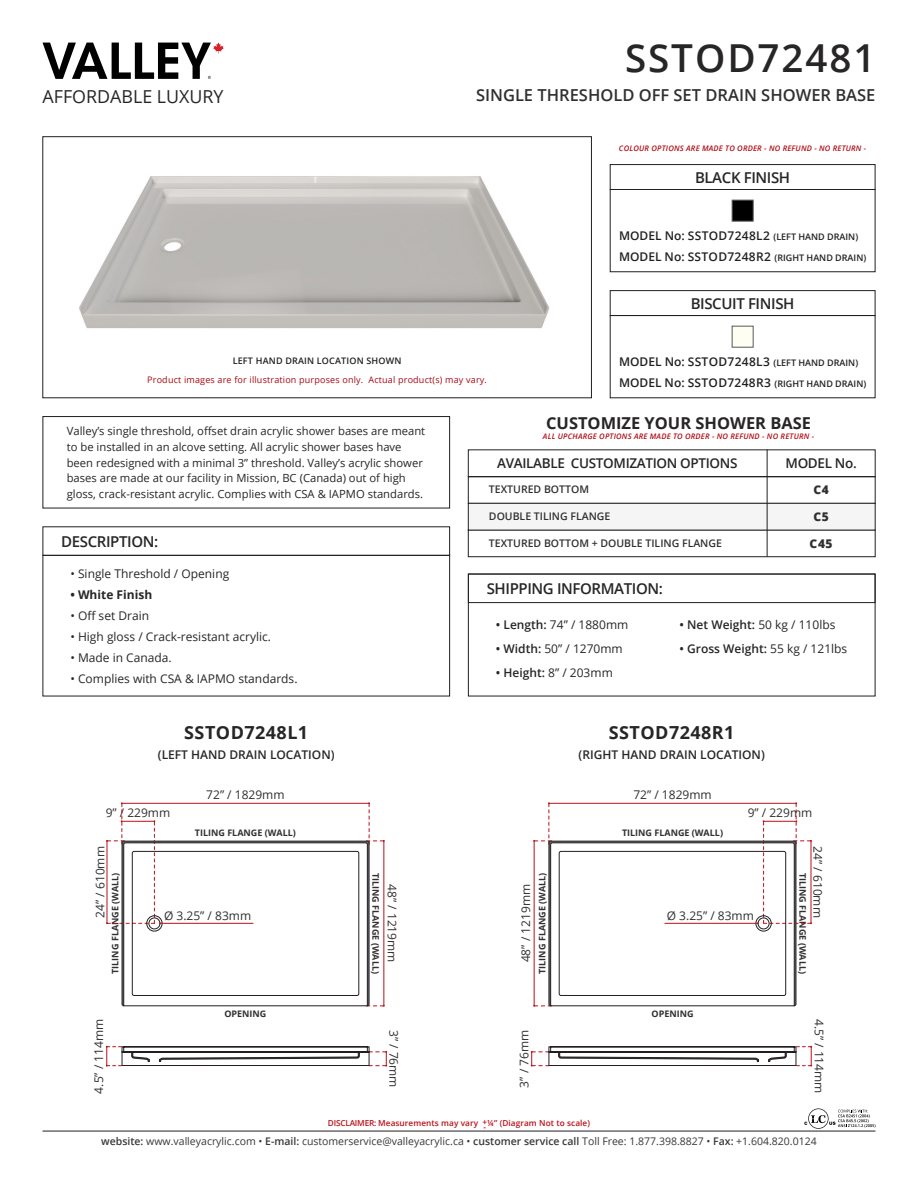
<style>
.page{position:relative;width:918px;height:1188px;background:#fff}
.page>*{position:absolute;margin:0;border:0;box-sizing:border-box;transform-origin:0 0}
.t1{font:600 38.55px "Open Sans";letter-spacing:.05em;color:#282526}
.t2{font:700 18px "Open Sans";letter-spacing:.025em;color:#282526}
.t3{font:17.85px "Open Sans";color:#282526}
.t4{font:600 16.5px "Open Sans";color:#312f30}
.t5{font:700 16.5px "Open Sans";color:#282526}
.t6{font:600 15px "Open Sans";letter-spacing:-.025em;color:#282526}
.t7{font:600 13.5px "Open Sans";letter-spacing:-.025em;color:#282526}
.t8{font:12px "Open Sans";color:#282526}
.t9{font:600 12px "Open Sans";letter-spacing:.025em;color:#231f20}
.t10{font:12px "Open Sans";color:#312f30}
.t11{font:600 12px "Open Sans";color:#282526}
.t12{font:700 12px "Open Sans";color:#282526}
.t13{font:800 12px "Open Sans";letter-spacing:.05em;color:#312f30}
.t14{font:11.25px/15.8px "Open Sans";color:#282526}
.t15{font:10.5px "Open Sans";color:#383839}
.t16{font:600 10.5px "Open Sans";color:#312f30}
.t17{font:700 9px "Open Sans";color:#312f30}
.t18{font:9px "Open Sans";letter-spacing:.02em;color:#a70a12}
.t19{font:600 9px "Open Sans";letter-spacing:.02em;color:#231f20}
.t20{font:600 8.25px "Open Sans";letter-spacing:.01em;color:#bb1018}
.t21{font:italic 600 7.65px "Open Sans";letter-spacing:.025em;color:#b00d15}
.s1{font-size:9px}
.s2{font-weight:600}
.s3{font-weight:400}
</style>
<div class="page">
<hr style="left:43px;top:1131px;width:832px;height:1px;background:#231f20">
<svg style="left:43px;top:43px;width:181px;height:36px"></svg>
<svg style="left:804px;top:1108px;width:72px;height:21px"></svg>
<svg style="left:531px;top:1046px;width:281px;height:21px"></svg>
<svg style="left:533px;top:802px;width:279px;height:205px"></svg>
<svg style="left:106px;top:1046px;width:281px;height:21px"></svg>
<svg style="left:106px;top:802px;width:279px;height:205px"></svg>
<img style="left:79px;top:176px;width:471px;height:153px">
<div style="left:42px;top:136px;width:550px;height:262px;border:1px solid #231f20"></div>
<div style="left:43px;top:526px;width:407px;height:30px;border:1px solid #231f20"></div>
<div style="left:468px;top:574px;width:407px;height:29px;border:1px solid #231f20"></div>
<div style="left:43px;top:416px;width:407px;height:92px;border:1px solid #231f20"></div>
<div style="left:468px;top:574px;width:407px;height:122px;border:1px solid #231f20"></div>
<div style="left:610px;top:189px;width:265px;height:83px;border:1px solid #231f20"></div>
<div style="left:610px;top:290px;width:265px;height:26px;border:1px solid #231f20"></div>
<div style="left:610px;top:164px;width:265px;height:26px;border:1px solid #231f20"></div>
<div style="left:732px;top:200px;width:21px;height:21px;background:#000001;border:1px solid #57585a"></div>
<div style="left:732px;top:326px;width:21px;height:21px;background:#fffef2"></div>
<div style="left:468px;top:476px;width:407px;height:28px;border:1px solid #231f20"></div>
<div style="left:468px;top:530px;width:407px;height:27px;border:1px solid #231f20"></div>
<div style="left:468px;top:503px;width:407px;height:27px;background:#f5f5f6;border:1px solid #231f20"></div>
<hr style="left:767px;top:449px;width:1px;height:108px;background:#231f20">
<h3 class="t3" style="left:43px;top:84px;width:183px">AFFORDABLE LUXURY</h3>
<p class="t1" style="left:625px;top:32px;width:252px">SSTOD72481</p>
<p class="t4" style="left:476px;top:83px;width:401px">SINGLE THRESHOLD OFF SET DRAIN SHOWER BASE</p>
<p class="t21" style="left:619px;top:143px;width:249px">COLOUR OPTIONS ARE MADE TO ORDER - NO REFUND - NO RETURN -</p>
<p class="t6" style="left:695px;top:167px;width:97px">BLACK FINISH</p>
<p class="t9" style="left:619px;top:228px;width:241px">MODEL No: SSTOD7248L2 <span class="s1">(LEFT HAND DRAIN)</span></p>
<p class="t9" style="left:619px;top:249px;width:249px">MODEL No: SSTOD7248R2 <span class="s1">(RIGHT HAND DRAIN)</span></p>
<p class="t6" style="left:691px;top:293px;width:105px">BISCUIT FINISH</p>
<p class="t19" style="left:233px;top:354px;width:170px">LEFT HAND DRAIN LOCATION SHOWN</p>
<p class="t9" style="left:619px;top:354px;width:241px">MODEL No: SSTOD7248L3 <span class="s1">(LEFT HAND DRAIN)</span></p>
<p class="t9" style="left:619px;top:375px;width:249px">MODEL No: SSTOD7248R3 <span class="s1">(RIGHT HAND DRAIN)</span></p>
<p class="t5" style="left:546px;top:411px;width:266px">CUSTOMIZE YOUR SHOWER BASE</p>
<p class="t21" style="left:543px;top:431px;width:273px">ALL UPCHARGE OPTIONS ARE MADE TO ORDER - NO REFUND - NO RETURN -</p>
<p class="t18" style="left:147px;top:373px;width:341px">Product images are for illustration purposes only. Actual product(s) may vary.</p>
<p class="t14" style="left:67px;top:423px;width:360px">Valley’s single threshold, offset drain acrylic shower bases are meant to be installed in an alcove setting. All acrylic shower bases have been redesigned with a minimal 3” threshold. Valley’s acrylic shower bases are made at our facility in Mission, BC (Canada) out of high gloss, crack-resistant acrylic. Complies with CSA &amp; IAPMO standards.</p>
<p class="t6" style="left:61px;top:531px;width:99px">DESCRIPTION:</p>
<p class="t7" style="left:786px;top:454px;width:73px">MODEL No.</p>
<p class="t7" style="left:497px;top:454px;width:242px">AVAILABLE CUSTOMIZATION OPTIONS</p>
<p class="t16" style="left:489px;top:482px;width:102px">TEXTURED BOTTOM</p>
<p class="t16" style="left:489px;top:509px;width:123px">DOUBLE TILING FLANGE</p>
<p class="t16" style="left:489px;top:536px;width:235px">TEXTURED BOTTOM + DOUBLE TILING FLANGE</p>
<p class="t13" style="left:813px;top:481px;width:17px">C4</p>
<p class="t13" style="left:813px;top:508px;width:17px">C5</p>
<p class="t13" style="left:810px;top:535px;width:25px">C45</p>
<p class="t8" style="left:70px;top:565px;width:160px">• Single Threshold / Opening</p>
<p class="t12" style="left:70px;top:586px;width:83px">• White Finish</p>
<p class="t8" style="left:70px;top:607px;width:80px">• Off set Drain</p>
<p class="t8" style="left:70px;top:628px;width:202px">• High gloss / Crack-resistant acrylic.</p>
<p class="t8" style="left:70px;top:649px;width:103px">• Made in Canada.</p>
<p class="t8" style="left:70px;top:670px;width:229px">• Complies with CSA &amp; IAPMO standards.</p>
<p class="t6" style="left:487px;top:578px;width:178px">SHIPPING INFORMATION:</p>
<p class="t8" style="left:496px;top:617px;width:134px"><span class="s2">• Length:</span> 74” / 1880mm</p>
<p class="t8" style="left:496px;top:641px;width:128px"><span class="s2">• Width:</span> 50” / 1270mm</p>
<p class="t11" style="left:496px;top:665px;width:118px">• Height: <span class="s3">8” / 203mm</span></p>
<p class="t11" style="left:680px;top:617px;width:157px">• Net Weight: <span class="s3">50 kg / 110lbs</span></p>
<p class="t11" style="left:680px;top:641px;width:169px">• Gross Weight: <span class="s3">55 kg / 121lbs</span></p>
<p class="t2" style="left:184px;top:720px;width:125px">SSTOD7248L1</p>
<p class="t11" style="left:158px;top:746px;width:178px">(LEFT HAND DRAIN LOCATION)</p>
<p class="t2" style="left:609px;top:720px;width:127px">SSTOD7248R1</p>
<p class="t11" style="left:579px;top:746px;width:188px">(RIGHT HAND DRAIN LOCATION)</p>
<p class="t10" style="left:206px;top:786px;width:80px">72” / 1829mm</p>
<p class="t10" style="left:633px;top:786px;width:80px">72” / 1829mm</p>
<p class="t10" style="left:106px;top:805px;width:66px">9” / 229mm</p>
<p class="t10" style="left:748px;top:805px;width:66px">9” / 229mm</p>
<p class="t17" style="left:195px;top:826px;width:103px">TILING FLANGE (WALL)</p>
<p class="t17" style="left:622px;top:826px;width:103px">TILING FLANGE (WALL)</p>
<p class="t10" style="left:92px;top:918px;width:73px;rotate:-90deg">24” / 610mm</p>
<p class="t17" style="left:109px;top:974px;width:103px;rotate:-90deg">TILING FLANGE (WALL)</p>
<p class="t10" style="left:164px;top:908px;width:89px">Ø 3.25” / 83mm</p>
<p class="t17" style="left:382px;top:873px;width:103px;rotate:90deg">TILING FLANGE (WALL)</p>
<p class="t10" style="left:400px;top:884px;width:80px;rotate:90deg">48” / 1219mm</p>
<p class="t10" style="left:518px;top:962px;width:80px;rotate:-90deg">48” / 1219mm</p>
<p class="t17" style="left:536px;top:974px;width:103px;rotate:-90deg">TILING FLANGE (WALL)</p>
<p class="t10" style="left:667px;top:908px;width:89px">Ø 3.25” / 83mm</p>
<p class="t10" style="left:826px;top:846px;width:73px;rotate:90deg">24” / 610mm</p>
<p class="t17" style="left:809px;top:873px;width:103px;rotate:90deg">TILING FLANGE (WALL)</p>
<p class="t10" style="left:91px;top:1094px;width:76px;rotate:-90deg">4.5” / 114mm</p>
<p class="t17" style="left:224px;top:1007px;width:43px">OPENING</p>
<p class="t10" style="left:402px;top:1030px;width:59px;rotate:90deg">3” / 76mm</p>
<p class="t17" style="left:652px;top:1007px;width:43px">OPENING</p>
<p class="t10" style="left:516px;top:1088px;width:59px;rotate:-90deg">3” / 76mm</p>
<p class="t10" style="left:827px;top:1019px;width:76px;rotate:90deg">4.5” / 114mm</p>
<p class="t20" style="left:483px;top:1116px;width:6px">+</p>
<p class="t20" style="left:328px;top:1118px;width:264px">DISCLAIMER: Measurements may vary ¼” (Diagram Not to scale)</p>
<p class="t20" style="left:484px;top:1121px;width:4px">-</p>
<p class="t15" style="left:101px;top:1134px;width:717px"><span class="s2">website:</span> www.valleyacrylic.com • <span class="s2">E-mail:</span> customerservice@valleyacrylic.ca • <span class="s2">customer service call</span> Toll Free: 1.877.398.8827 • <span class="s2">Fax:</span> +1.604.820.0124</p>
</div>
